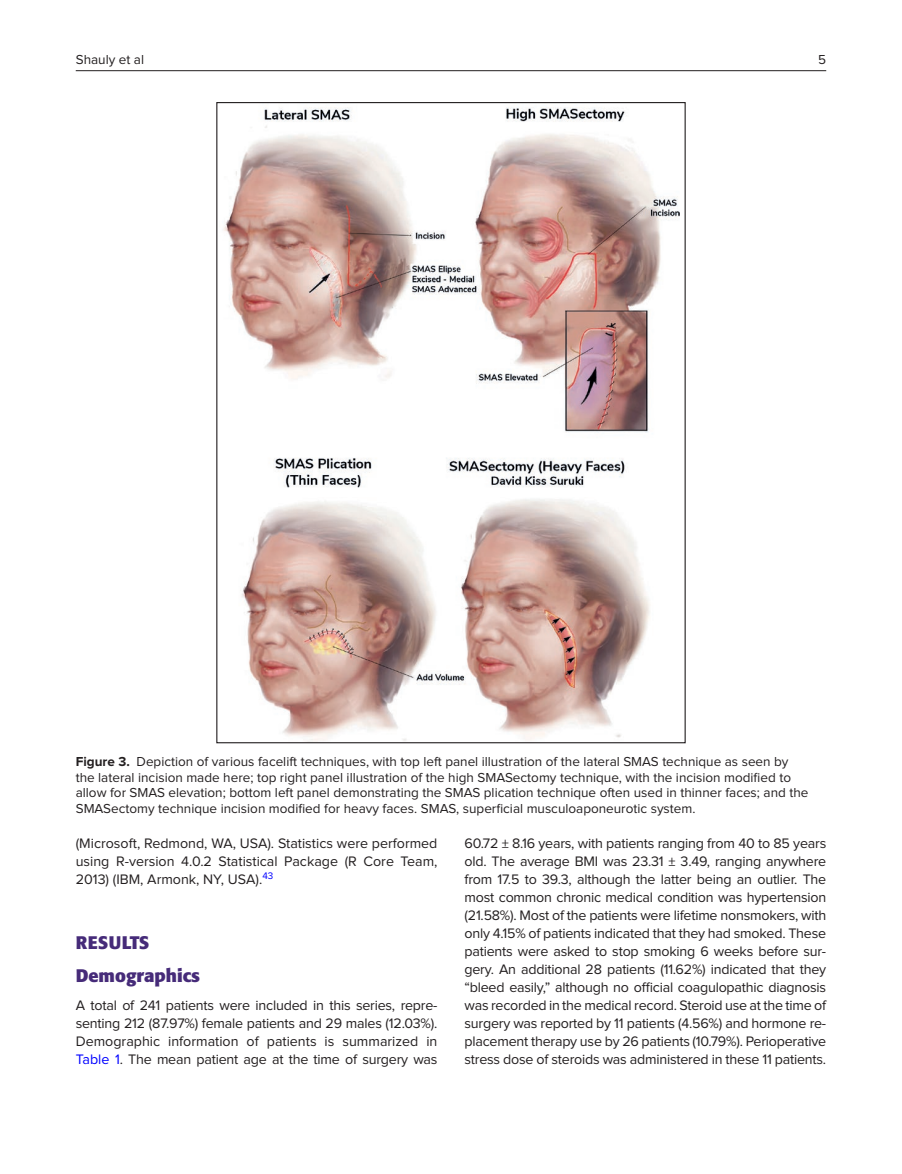
<style>
.page{position:relative;width:902px;height:1174px;background:#fff}
.page>*{position:absolute;margin:0;border:0;box-sizing:border-box;transform-origin:0 0}
.t1{font:700 18px/33px "Formata";color:#462b79}
.t2{font:14.25px/18px "Proxima Nova";letter-spacing:-.015em;color:#231f20;text-align:justify}
.t3{font:13.5px/15.8px "Proxima Nova";color:#231f20}
.s1{font-weight:700}
.s2{color:#00f}
</style>
<div class="page">
<hr style="left:76px;top:70px;width:750px;height:1px;background:#231f20">
<img style="left:223px;top:107px;width:456px;height:634px">
<p class="t3" style="left:76px;top:52px;width:70px">Shauly et al</p>
<p class="t3" style="left:818px;top:52px;width:9px">5</p>
<p class="t3" style="left:76px;top:754px;width:734px"><span class="s1">Figure 3.</span> Depiction of various facelift techniques, with top left panel illustration of the lateral SMAS technique as seen by the lateral incision made here; top right panel illustration of the high SMASectomy technique, with the incision modified to allow for SMAS elevation; bottom left panel demonstrating the SMAS plication technique often used in thinner faces; and the SMASectomy technique incision modified for heavy faces. SMAS, superficial musculoaponeurotic system.</p>
<p class="t2" style="left:76px;top:835px;width:363px">(Microsoft, Redmond, WA, USA). Statistics were performed using R-version 4.0.2 Statistical Package (R Core Team, 2013) (IBM, Armonk, NY, USA).<sup>43</sup></p>
<p class="t1" style="left:76px;top:925px;width:126px">RESULTS<br>Demographics</p>
<p class="t2" style="left:76px;top:997px;width:363px">A total of 241 patients were included in this series, repre&shy;senting 212 (87.97%) female patients and 29 males (12.03%).<br>Demographic information of patients is summarized in <span class="s2">Table 1</span>. The mean patient age at the time of surgery was</p>
<p class="t2" style="left:464px;top:835px;width:363px">60.72 ± 8.16 years, with patients ranging from 40 to 85 years old. The average BMI was 23.31 ± 3.49, ranging anywhere from 17.5 to 39.3, although the latter being an outlier. The most common chronic medical condition was hypertension (21.58%). Most of the patients were lifetime nonsmokers, with only 4.15% of patients indicated that they had smoked. These patients were asked to stop smoking 6 weeks before sur&shy;gery. An additional 28 patients (11.62%) indicated that they “bleed easily,” although no official coagulopathic diagnosis was recorded in the medical record. Steroid use at the time of surgery was reported by 11 patients (4.56%) and hormone re&shy;placement therapy use by 26 patients (10.79%). Perioperative stress dose of steroids was administered in these 11 patients.</p>
</div>
